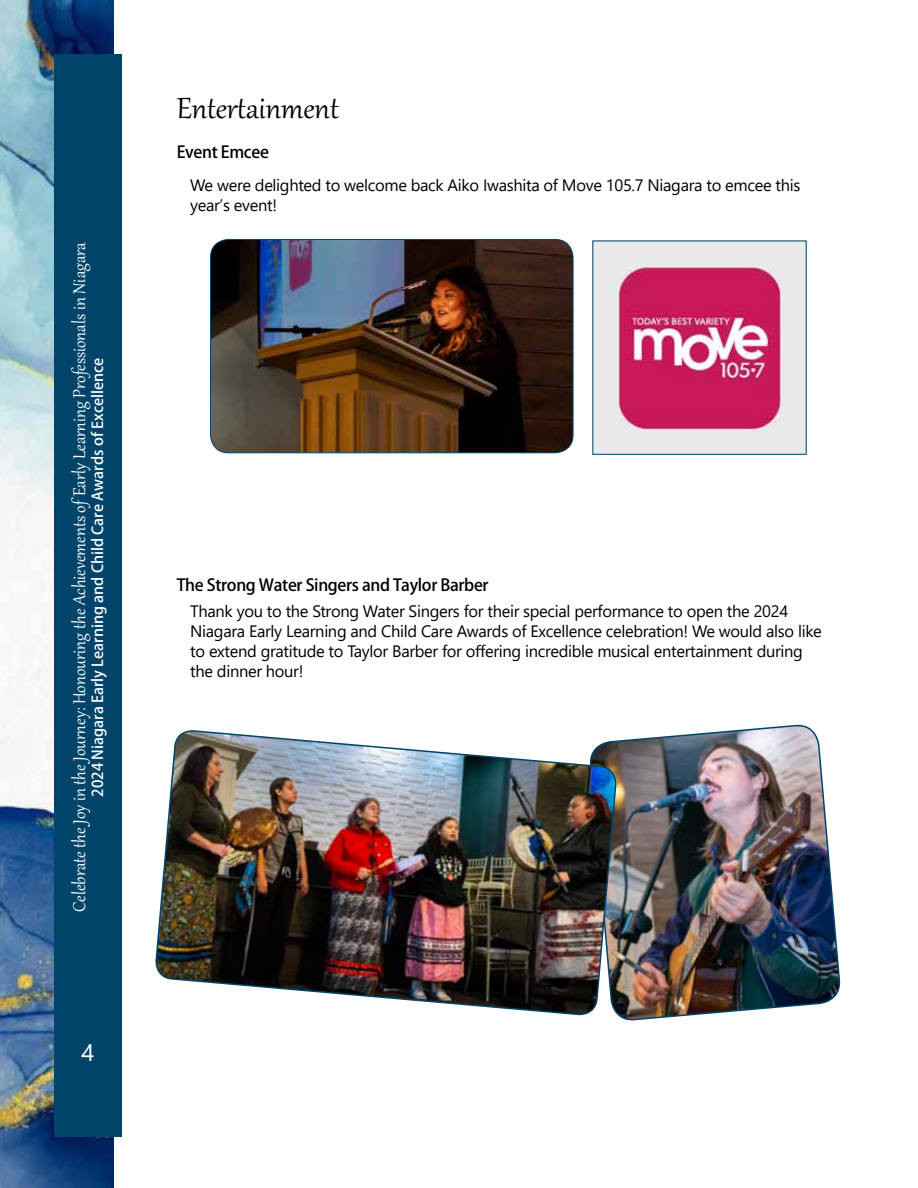
<style>
.page{position:relative;width:918px;height:1188px;background:#fff}
.page>*{position:absolute;margin:0;border:0;box-sizing:border-box;transform-origin:0 0}
.t1{font:36px "Gabriola";color:#000}
.t2{font:24px "Segoe UI";color:#fff}
.t3{font:21px "Gabriola";letter-spacing:-.005em;color:#fff}
.t4{font:16.5px/19.8px "Segoe UI";letter-spacing:-.02em;color:#000}
.t5{font:500 16.5px "Koz Go Pro";letter-spacing:-.02em;color:#000}
.t6{font:500 15px "Koz Go Pro";color:#fff}
</style>
<div class="page">
<img style="left:617px;top:724px;width:224px;height:297px">
<img style="left:1px;top:1px;width:112px;height:1187px">
<div style="left:54px;top:54px;width:68px;height:1083px;background:#00446a"></div>
<img style="left:211px;top:239px;width:362px;height:214px">
<div style="left:210px;top:239px;width:363px;height:214px;border:1px solid #00446a;border-radius:18px"></div>
<img style="left:595px;top:243px;width:210px;height:210px">
<img style="left:155px;top:730px;width:462px;height:286px">
<p class="t3" style="left:66px;top:912px;width:671px;rotate:-90deg">Celebrate the Joy in the Journey: Honouring the Achievements ofEarly Learning Professionals in Niagara</p>
<p class="t6" style="left:88px;top:797px;width:440px;rotate:-90deg">2024 Niagara Early Learning and Child Care Awards of Excellence</p>
<h2 class="t2" style="left:81px;top:1030px;width:14px">4</h2>
<h1 class="t1" style="left:177px;top:84px;width:164px">Entertainment</h1>
<p class="t5" style="left:177px;top:141px;width:94px">Event Emcee</p>
<p class="t4" style="left:190px;top:174px;width:612px">We were delighted to welcome back Aiko Iwashita of Move 105.7 Niagara to emcee this year’s event!</p>
<p class="t5" style="left:177px;top:574px;width:313px">The Strong Water Singers and Taylor Barber</p>
<p class="t4" style="left:190px;top:600px;width:633px">Thank you to the Strong Water Singers for their special performance to open the 2024<br>Niagara Early Learning and Child Care Awards of Excellence celebration! We would also like to extend gratitude to Taylor Barber for offering incredible musical entertainment during the dinner hour!</p>
</div>
